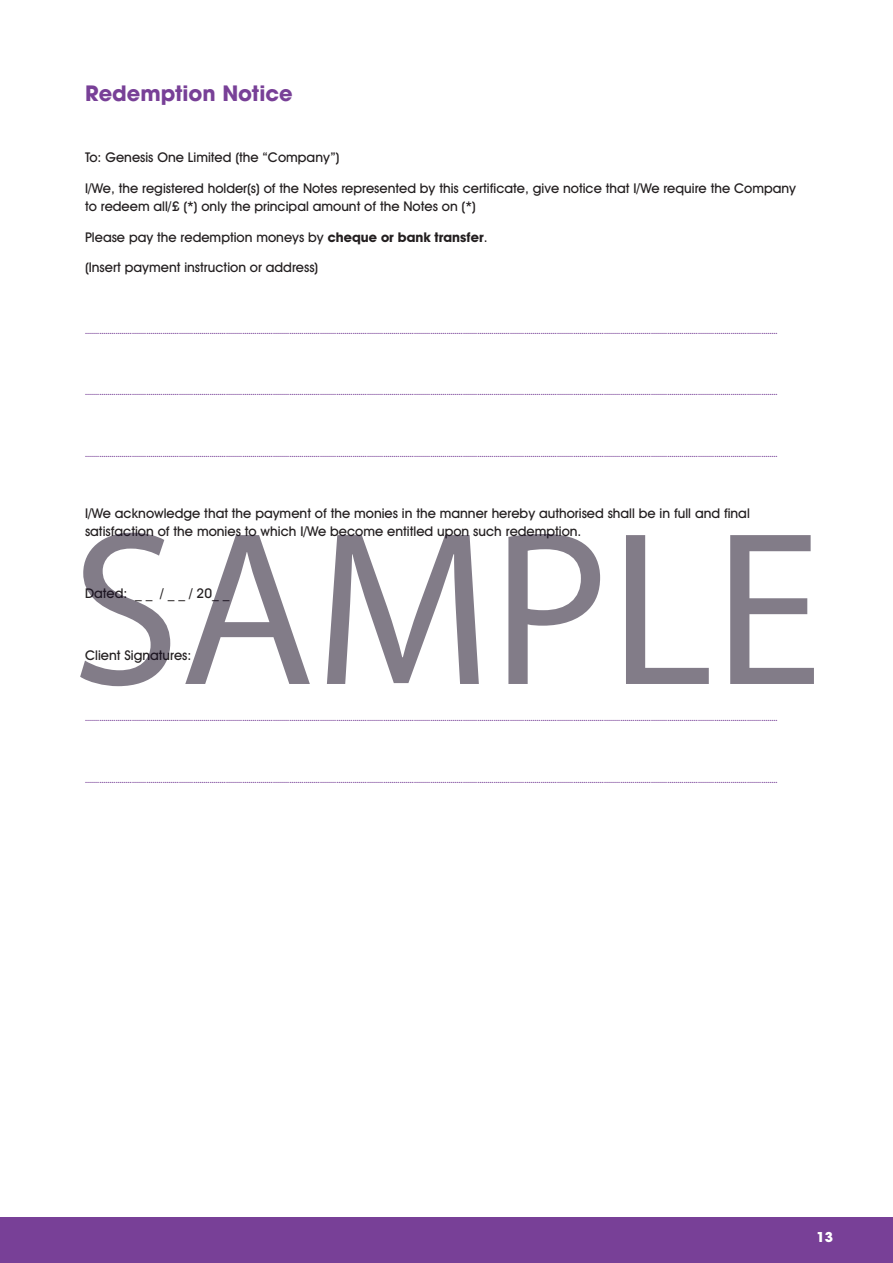
<style>
.page{position:relative;width:893px;height:1263px;background:#fff}
.page>*{position:absolute;margin:0;border:0;box-sizing:border-box;transform-origin:0 0}
.t1{font:700 21px "ITC Avant Garde Pro";color:#784097}
.t2{font:500 13.5px/18px "Avant Garde IT Cby BT";color:#231f20}
.t3{font:700 13.5px "ITC Avant Garde Pro";color:#fff}
.t4{font:500 9px "Montserrat";color:#784097}
.s1{font-weight:700}
</style>
<div class="page">
<div style="left:0;top:1217px;width:893px;height:46px;background:#784097"></div>
<svg style="left:80px;top:533px;width:90px;height:153px"></svg>
<svg style="left:185px;top:535px;width:125px;height:149px"></svg>
<svg style="left:327px;top:535px;width:152px;height:149px"></svg>
<svg style="left:508px;top:534px;width:92px;height:150px"></svg>
<svg style="left:626px;top:535px;width:83px;height:149px"></svg>
<svg style="left:730px;top:535px;width:84px;height:149px"></svg>
<h1 class="t1" style="left:85px;top:79px;width:209px">Redemption Notice</h1>
<h2 class="t2" style="left:85px;top:148px;width:256px">To: Genesis One Limited (the “Company”)</h2>
<h2 class="t2" style="left:85px;top:179px;width:713px">I/We, the registered holder(s) of the Notes represented by this certificate, give notice that I/We require the Company to redeem all/£ (*) only the principal amount of the Notes on (*)</h2>
<h2 class="t2" style="left:85px;top:228px;width:404px">Please pay the redemption moneys by <span class="s1">cheque or bank transfer</span>.</h2>
<h2 class="t2" style="left:85px;top:258px;width:235px">(Insert payment instruction or address)</h2>
<p class="t4" style="left:85px;top:324px;width:694px">...................................................................................................................................................................................................................................................................................................................................................</p>
<p class="t4" style="left:85px;top:386px;width:694px">...................................................................................................................................................................................................................................................................................................................................................</p>
<p class="t4" style="left:85px;top:447px;width:694px">...................................................................................................................................................................................................................................................................................................................................................</p>
<h2 class="t2" style="left:85px;top:504px;width:666px">I/We acknowledge that the payment of the monies in the manner hereby authorised shall be in full and final satisfaction of the monies to which I/We become entitled upon such redemption.</h2>
<h2 class="t2" style="left:85px;top:584px;width:146px">Dated: _ _ / _ _ / 20_ _</h2>
<h2 class="t2" style="left:85px;top:646px;width:108px">Client Signatures:</h2>
<p class="t4" style="left:85px;top:711px;width:694px">...................................................................................................................................................................................................................................................................................................................................................</p>
<p class="t4" style="left:85px;top:773px;width:694px">...................................................................................................................................................................................................................................................................................................................................................</p>
<h2 class="t3" style="left:817px;top:1228px;width:18px">13</h2>
</div>
